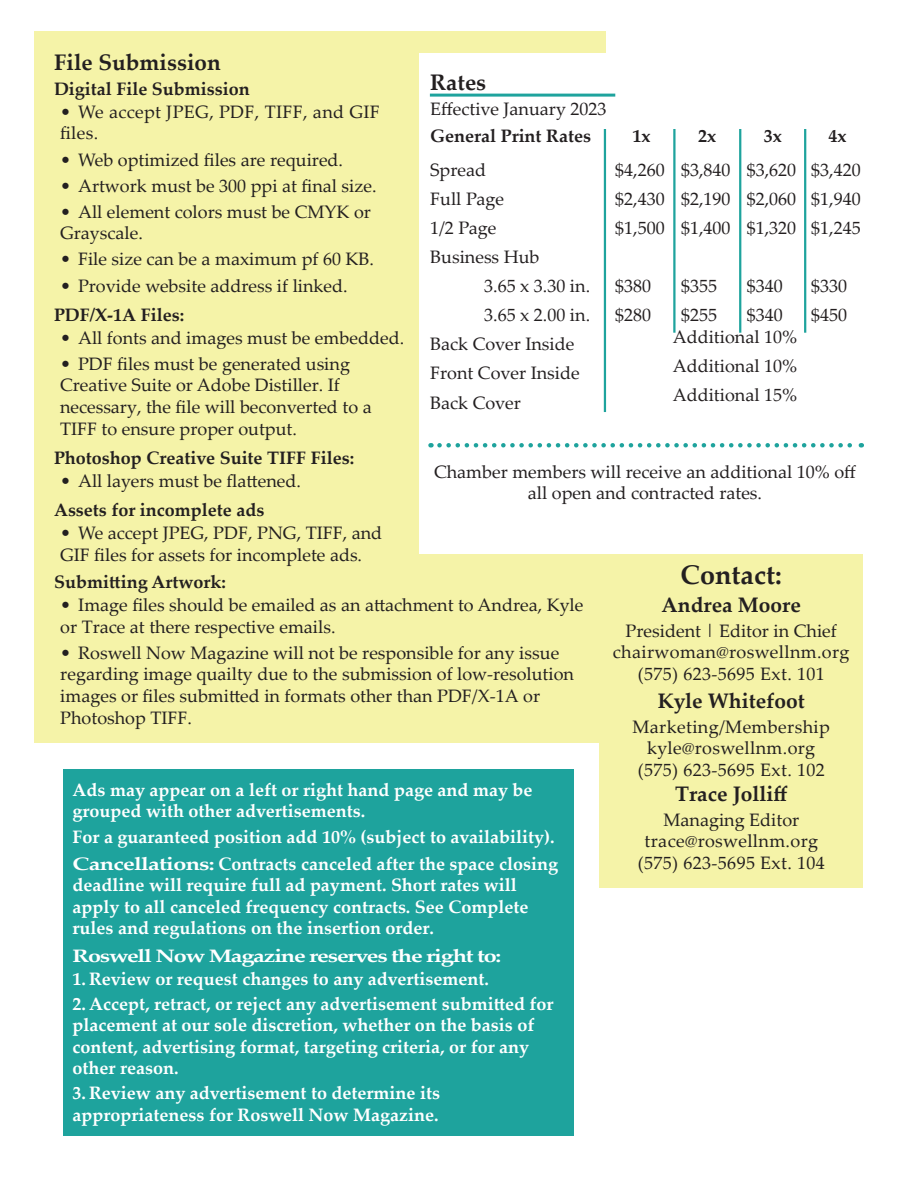
<style>
.page{position:relative;width:918px;height:1188px;background:#fff}
.page>*{position:absolute;margin:0;border:0;box-sizing:border-box;transform-origin:0 0}
.tagline{font:700 27px "Palatino Linotype";color:#231f20}
.tagline-2{font:700 22.5px "Palatino Linotype";color:#231f20}
.staff{font:700 21px "Palatino Linotype";color:#231f20}
.body{font:18px/21.6px "Palatino Linotype";color:#231f20}
.body-2{font:700 18px/21.6px "Palatino Linotype";color:#fff}
.Paragraph_Style_1{font:18px "Palatino Linotype";color:#231f20}
.body-3{font:700 18px/21.6px "Palatino Linotype";color:#fff;scale:1.3 1}
.staff_info{font:18px "Palatino Linotype";letter-spacing:.02em;color:#231f20}
.heading_left{font:700 18px/21.6px "Palatino Linotype";color:#fff}
.heading_left-2{font:700 18px "Palatino Linotype";color:#231f20}
.staff_info-2{font:18px "Palatino Linotype";color:#231f20}
.heading_left-3{font:700 18px "Palatino Linotype";letter-spacing:-.05em;color:#fff;scale:1.3 1}
.body-4{font:18px/21.6px "Palatino Linotype";letter-spacing:.02em;color:#231f20}
.Paragraph_Style_2{font:700 18px "Palatino Linotype";color:#231f20}
</style>
<div class="page">
<div style="left:63px;top:770px;width:511px;height:366px;background:#1ea39d"></div>
<div style="left:599px;top:554px;width:264px;height:333px;background:#f5f3a8"></div>
<div style="left:34px;top:32px;width:572px;height:711px;background:#f5f3a8"></div>
<div style="left:420px;top:54px;width:413px;height:500px;background:#fff"></div>
<hr style="left:604px;top:129px;width:2px;height:283px;background:#1ea39d">
<hr style="left:673px;top:129px;width:3px;height:204px;background:#1ea39d">
<hr style="left:739px;top:129px;width:2px;height:204px;background:#1ea39d">
<hr style="left:804px;top:129px;width:2px;height:204px;background:#1ea39d">
<hr style="left:430px;top:94px;width:185px;height:3px;background:#1ea39d">
<svg style="left:439px;top:443px;width:423px;height:5px"></svg>
<p class="tagline-2" style="left:54px;top:47px;width:168px">File Submission</p>
<p class="heading_left-2" style="left:54px;top:76px;width:197px">Digital File Submission</p>
<p class="body-4" style="left:60px;top:100px;width:321px">• We accept JPEG, PDF, TIFF, and GIF files.</p>
<p class="body" style="left:60px;top:148px;width:285px">• Web optimized files are required.</p>
<p class="body" style="left:60px;top:174px;width:318px">• Artwork must be 300 ppi at final size.</p>
<p class="body" style="left:60px;top:200px;width:313px">• All element colors must be CMYK or<br>Grayscale.</p>
<p class="body" style="left:60px;top:248px;width:316px">• File size can be a maximum pf 60 KB.</p>
<p class="body" style="left:60px;top:274px;width:289px">• Provide website address if linked.</p>
<p class="heading_left-2" style="left:54px;top:302px;width:132px">PDF/X-1A Files:</p>
<p class="body" style="left:60px;top:326px;width:346px">• All fonts and images must be embedded.</p>
<p class="body" style="left:60px;top:352px;width:313px">• PDF files must be generated using Creative Suite or Adobe Distiller. If necessary, the file will beconverted to a TIFF to ensure proper output.</p>
<p class="heading_left-2" style="left:54px;top:445px;width:302px">Photoshop Creative Suite TIFF Files:</p>
<p class="body" style="left:60px;top:469px;width:242px">• All layers must be flattened.</p>
<p class="heading_left-2" style="left:54px;top:497px;width:212px">Assets for incomplete ads</p>
<p class="body" style="left:60px;top:521px;width:324px">• We accept JPEG, PDF, PNG, TIFF, and<br>GIF files for assets for incomplete ads.</p>
<p class="tagline-2" style="left:430px;top:66px;width:58px">Rates</p>
<p class="body" style="left:430px;top:97px;width:178px">Effective January 2023</p>
<p class="Paragraph_Style_2" style="left:430px;top:123px;width:162px">General Print Rates</p>
<p class="Paragraph_Style_1" style="left:430px;top:157px;width:57px">Spread</p>
<p class="Paragraph_Style_1" style="left:430px;top:186px;width:75px">Full Page</p>
<p class="Paragraph_Style_1" style="left:430px;top:215px;width:68px">1/2 Page</p>
<p class="Paragraph_Style_1" style="left:430px;top:244px;width:111px">Business Hub</p>
<p class="Paragraph_Style_1" style="left:484px;top:273px;width:108px">3.65 x 3.30 in.</p>
<p class="Paragraph_Style_1" style="left:484px;top:302px;width:108px">3.65 x 2.00 in.</p>
<p class="Paragraph_Style_1" style="left:430px;top:331px;width:146px">Back Cover Inside</p>
<p class="Paragraph_Style_1" style="left:430px;top:361px;width:151px">Front Cover Inside</p>
<p class="Paragraph_Style_1" style="left:430px;top:390px;width:92px">Back Cover</p>
<p class="Paragraph_Style_2" style="left:633px;top:123px;width:19px">1x</p>
<p class="Paragraph_Style_1" style="left:615px;top:157px;width:51px">$4,260</p>
<p class="Paragraph_Style_1" style="left:615px;top:186px;width:51px">$2,430</p>
<p class="Paragraph_Style_1" style="left:615px;top:215px;width:51px">$1,500</p>
<p class="Paragraph_Style_2" style="left:828px;top:123px;width:19px">4x</p>
<p class="Paragraph_Style_1" style="left:811px;top:157px;width:51px">$3,420</p>
<p class="Paragraph_Style_1" style="left:811px;top:186px;width:51px">$1,940</p>
<p class="Paragraph_Style_1" style="left:811px;top:215px;width:51px">$1,245</p>
<p class="Paragraph_Style_2" style="left:764px;top:123px;width:19px">3x</p>
<p class="Paragraph_Style_1" style="left:747px;top:157px;width:51px">$3,620</p>
<p class="Paragraph_Style_1" style="left:747px;top:186px;width:51px">$2,060</p>
<p class="Paragraph_Style_1" style="left:747px;top:215px;width:51px">$1,320</p>
<p class="Paragraph_Style_2" style="left:698px;top:123px;width:19px">2x</p>
<p class="Paragraph_Style_1" style="left:681px;top:157px;width:51px">$3,840</p>
<p class="Paragraph_Style_1" style="left:681px;top:186px;width:51px">$2,190</p>
<p class="Paragraph_Style_1" style="left:681px;top:215px;width:51px">$1,400</p>
<p class="Paragraph_Style_1" style="left:615px;top:273px;width:37px">$380</p>
<p class="Paragraph_Style_1" style="left:615px;top:302px;width:37px">$280</p>
<p class="Paragraph_Style_1" style="left:681px;top:273px;width:37px">$355</p>
<p class="Paragraph_Style_1" style="left:681px;top:302px;width:37px">$255</p>
<p class="Paragraph_Style_1" style="left:747px;top:273px;width:37px">$340</p>
<p class="Paragraph_Style_1" style="left:747px;top:302px;width:37px">$340</p>
<p class="Paragraph_Style_1" style="left:811px;top:273px;width:37px">$330</p>
<p class="Paragraph_Style_1" style="left:811px;top:302px;width:37px">$450</p>
<p class="Paragraph_Style_1" style="left:673px;top:324px;width:126px">Additional 10%</p>
<p class="Paragraph_Style_1" style="left:673px;top:353px;width:126px">Additional 10%</p>
<p class="Paragraph_Style_1" style="left:673px;top:382px;width:126px">Additional 15%</p>
<p class="body" style="left:434px;top:460px;width:423px;text-align:center">Chamber members will receive an additional 10% off all open and contracted rates.</p>
<p class="tagline" style="left:681px;top:556px;width:103px">Contact:</p>
<p class="staff" style="left:662px;top:590px;width:141px">Andrea Moore</p>
<p class="staff_info-2" style="left:626px;top:618px;width:213px">President | Editor in Chief</p>
<p class="staff_info" style="left:613px;top:640px;width:238px">chairwoman@roswellnm.org</p>
<p class="staff_info" style="left:638px;top:661px;width:189px">(575) 623-5695 Ext. 101</p>
<p class="staff" style="left:658px;top:686px;width:149px">Kyle Whitefoot</p>
<p class="staff_info" style="left:633px;top:714px;width:199px">Marketing/Membership</p>
<p class="staff_info" style="left:647px;top:736px;width:170px">kyle@roswellnm.org</p>
<p class="staff_info" style="left:638px;top:757px;width:189px">(575) 623-5695 Ext. 102</p>
<p class="heading_left-2" style="left:54px;top:569px;width:173px">Submitting Artwork:</p>
<p class="body" style="left:60px;top:593px;width:525px">• Image files should be emailed as an attachment to Andrea, Kyle or Trace at there respective emails.</p>
<p class="body" style="left:60px;top:641px;width:515px">• Roswell Now Magazine will not be responsible for any issue regarding image quailty due to the submission of low-resolution images or files submitted in formats other than PDF/X-1A or Photoshop TIFF.</p>
<p class="heading_left" style="left:73px;top:778px;width:462px">Ads may appear on a left or right hand page and may be grouped with other advertisements.</p>
<p class="heading_left" style="left:73px;top:826px;width:483px">For a guaranteed position add 10% (subject to availability).</p>
<p class="body-3" style="left:73px;top:852px;width:375px">Cancellations: Contracts canceled after the space closing deadline will require full ad payment. Short rates will apply to all canceled frequency contracts. See Complete rules and regulations on the insertion order.</p>
<p class="heading_left-3" style="left:73px;top:943px;width:331px">Roswell Now Magazine reserves the right to:</p>
<p class="body-2" style="left:73px;top:967px;width:418px">1. Review or request changes to any advertisement.</p>
<p class="body-2" style="left:73px;top:992px;width:483px">2. Accept, retract, or reject any advertisement submitted for placement at our sole discretion, whether on the basis of content, advertising format, targeting criteria, or for any other reason.</p>
<p class="body-2" style="left:73px;top:1081px;width:369px">3. Review any advertisement to determine its appropriateness for Roswell Now Magazine.</p>
<p class="staff" style="left:675px;top:779px;width:114px">Trace Jolliff</p>
<p class="staff_info-2" style="left:664px;top:807px;width:137px">Managing Editor</p>
<p class="staff_info" style="left:645px;top:828px;width:175px">trace@roswellnm.org</p>
<p class="staff_info" style="left:638px;top:850px;width:189px">(575) 623-5695 Ext. 104</p>
</div>
